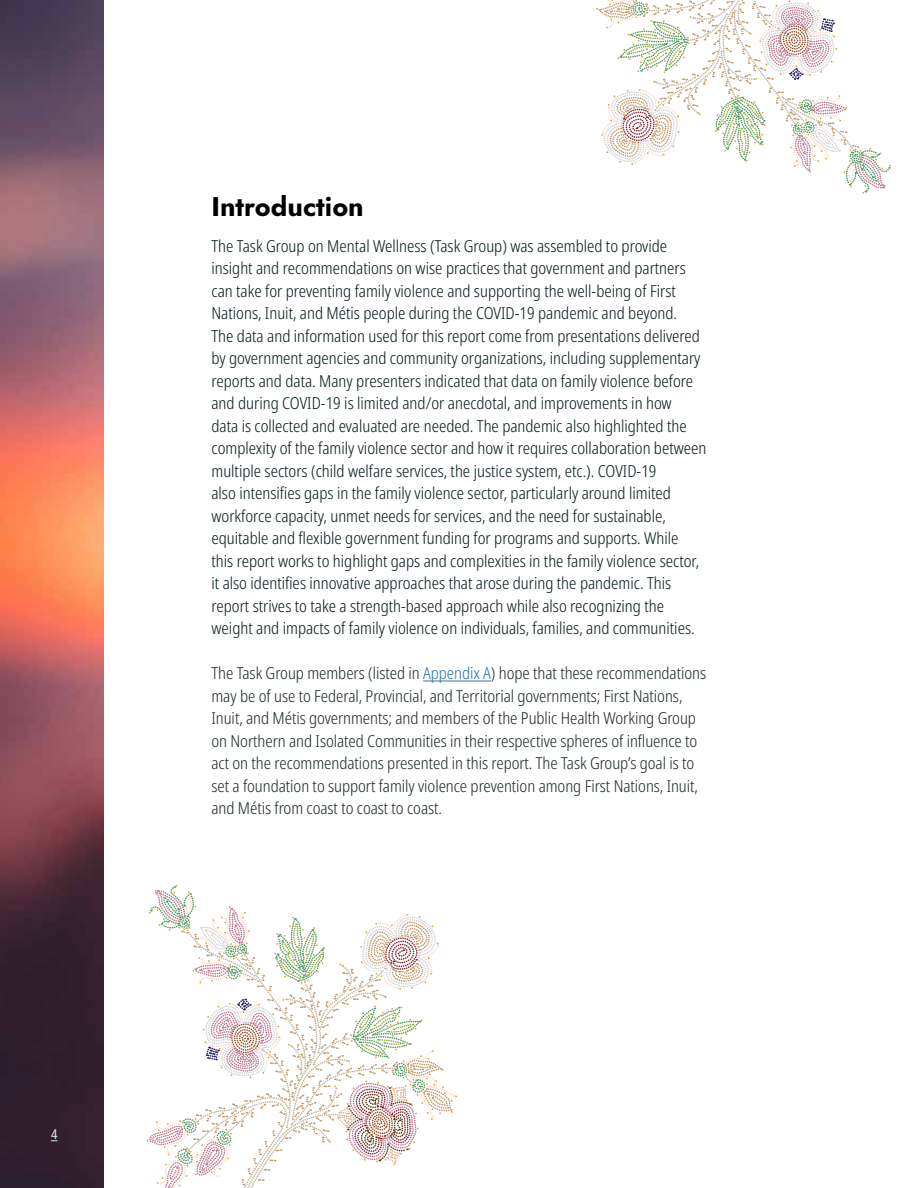
<style>
.page{position:relative;width:918px;height:1188px;background:#fff}
.page>*{position:absolute;margin:0;border:0;box-sizing:border-box;transform-origin:0 0}
.t1{font:700 27px "Jost";color:#000}
.t2{font:300 condensed 16.5px/22.5px "Noto Sans";color:#081b1d}
.t3{font:300 condensed 16.5px/22.5px "Noto Sans";letter-spacing:-.005em;color:#1f2b2c}
.t4{font:condensed 13.5px "Noto Sans";color:#dbe8eb}
.s1{color:#3273a8}
</style>
<div class="page">
<svg style="left:147px;top:885px;width:310px;height:303px"></svg>
<hr style="left:423px;top:681px;width:68px;height:1px;background:#3273a8">
<img style="left:0;top:0;width:104px;height:1188px">
<svg style="left:596px;top:0;width:295px;height:194px"></svg>
<p class="t4" style="left:51px;top:1125px;width:8px">4</p>
<h1 class="t1" style="left:212px;top:188px;width:154px">Introduction</h1>
<p class="t2" style="left:212px;top:235px;width:497px">The Task Group on Mental Wellness (Task Group) was assembled to provide insight and recommendations on wise practices that government and partners can take for preventing family violence and supporting the well-being of First Nations, Inuit, and Métis people during the COVID-19 pandemic and beyond.<br>The data and information used for this report come from presentations delivered by government agencies and community organizations, including supplementary reports and data. Many presenters indicated that data on family violence before and during COVID-19 is limited and/or anecdotal, and improvements in how<br>data is collected and evaluated are needed. The pandemic also highlighted the complexity of the family violence sector and how it requires collaboration between multiple sectors (child welfare services, the justice system, etc.). COVID-19<br>also intensifies gaps in the family violence sector, particularly around limited workforce capacity, unmet needs for services, and the need for sustainable, equitable and flexible government funding for programs and supports. While<br>this report works to highlight gaps and complexities in the family violence sector, it also identifies innovative approaches that arose during the pandemic. This report strives to take a strength-based approach while also recognizing the weight and impacts of family violence on individuals, families, and communities.</p>
<p class="t3" style="left:212px;top:663px;width:496px">The Task Group members (listed in <span class="s1">Appendix A</span>) hope that these recommendations may be of use to Federal, Provincial, and Territorial governments; First Nations, Inuit, and Métis governments; and members of the Public Health Working Group on Northern and Isolated Communities in their respective spheres of influence to act on the recommendations presented in this report. The Task Group’s goal is to set a foundation to support family violence prevention among First Nations, Inuit, and Métis from coast to coast to coast.</p>
</div>
